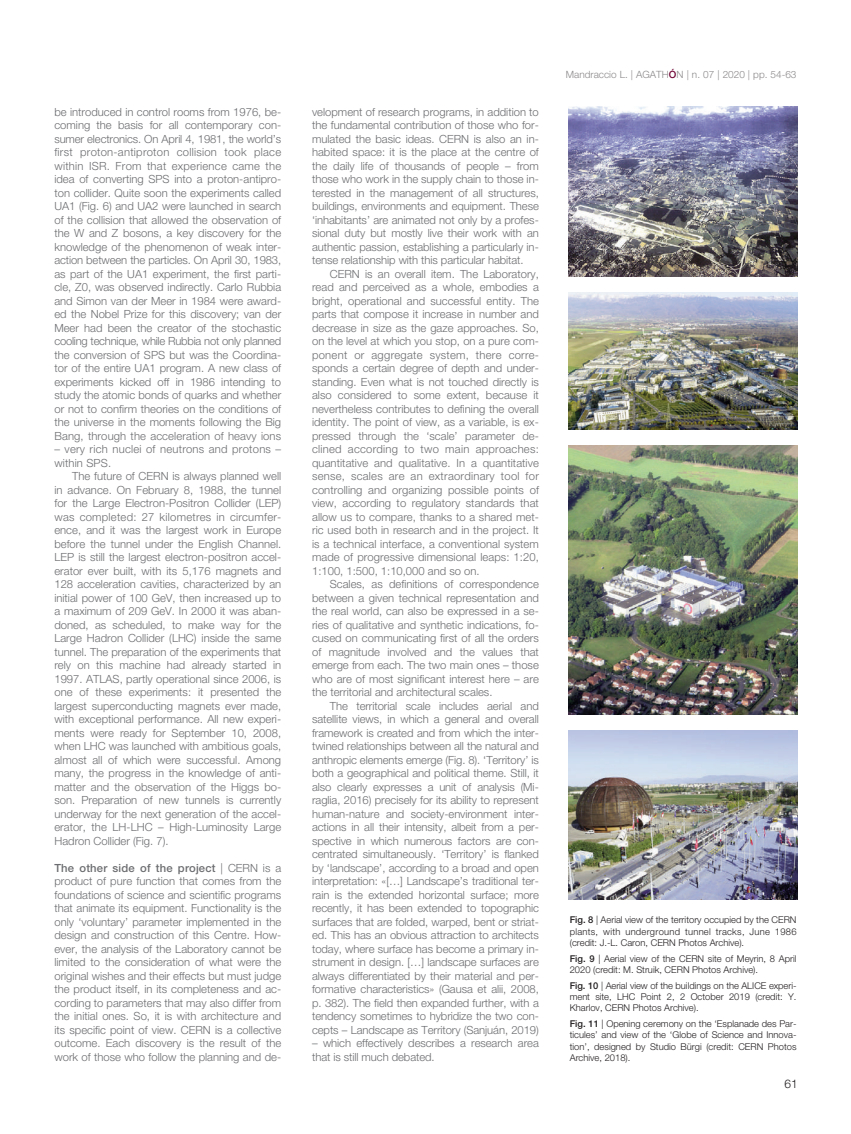
<style>
.page{position:relative;width:851px;height:1134px;background:#fff}
.page>*{position:absolute;margin:0;border:0;box-sizing:border-box;transform-origin:0 0}
.t1{font:300 11.88px "Helvetica Neue LT Std";color:#231f20}
.t2{font:300 11.25px/13.5px "Helvetica Neue LT Std";color:#6c6d70;text-align:justify}
.t3{font:300 11.25px/13.5px "Helvetica Neue LT Std";letter-spacing:.02em;color:#6c6d70}
.t4{font:300 10px "Helvetica Neue LT Std";color:#8c8989}
.t5{font:300 9.38px/11.2px "Helvetica Neue LT Std";color:#231f20;text-align:justify}
.s1{font-weight:500}
.s2{font-weight:500;color:#710836}
</style>
<div class="page">
<img style="left:568px;top:106px;width:229px;height:170px">
<img style="left:568px;top:292px;width:229px;height:138px">
<img style="left:568px;top:446px;width:229px;height:268px">
<img style="left:568px;top:730px;width:229px;height:170px">
<p class="t2" style="left:54px;top:106px;width:228px">be introduced in control rooms from 1976, be&shy;coming the basis for all contemporary con&shy;sumer electronics. On April 4, 1981, the world’s first proton-antiproton collision took place within ISR. From that experience came the idea of converting SPS into a proton-antipro&shy;ton collider. Quite soon the experiments called UA1 (Fig. 6) and UA2 were launched in search of the collision that allowed the observation of the W and Z bosons, a key discovery for the knowledge of the phenomenon of weak inter&shy;action between the particles. On April 30, 1983, as part of the UA1 experiment, the first parti&shy;cle, Z0, was observed indirectly. Carlo Rubbia and Simon van der Meer in 1984 were award&shy;ed the Nobel Prize for this discovery; van der Meer had been the creator of the stochastic cooling technique, while Rubbia not only planned the conversion of SPS but was the Coordina&shy;tor of the entire UA1 program. A new class of experiments kicked off in 1986 intending to study the atomic bonds of quarks and whether or not to confirm theories on the conditions of the universe in the moments following the Big Bang, through the acceleration of heavy ions</p>
<p class="t3" style="left:54px;top:443px;width:228px">– very rich nuclei of neutrons and protons – within SPS.</p>
<p class="t2" style="left:54px;top:470px;width:228px;text-indent:18px">The future of CERN is always planned well in advance. On February 8, 1988, the tunnel for the Large Electron-Positron Collider (LEP) was completed: 27 kilometres in circumfer&shy;ence, and it was the largest work in Europe before the tunnel under the English Channel.<br>LEP is still the largest electron-positron accel&shy;erator ever built, with its 5,176 magnets and 128 acceleration cavities, characterized by an initial power of 100 GeV, then increased up to a maximum of 209 GeV. In 2000 it was aban&shy;doned, as scheduled, to make way for the Large Hadron Collider (LHC) inside the same tunnel. The preparation of the experiments that rely on this machine had already started in 1997. ATLAS, partly operational since 2006, is one of these experiments: it presented the largest superconducting magnets ever made, with exceptional performance. All new experi&shy;ments were ready for September 10, 2008, when LHC was launched with ambitious goals, almost all of which were successful. Among many, the progress in the knowledge of anti&shy;matter and the observation of the Higgs bo&shy;son. Preparation of new tunnels is currently underway for the next generation of the accel&shy;erator, the LH-LHC – High-Luminosity Large Hadron Collider (Fig. 7).</p>
<p class="t2" style="left:54px;top:862px;width:228px"><span class="s1">The other side of the project</span> | CERN is a product of pure function that comes from the foundations of science and scientific programs that animate its equipment. Functionality is the only ‘voluntary’ parameter implemented in the design and construction of this Centre. How&shy;ever, the analysis of the Laboratory cannot be limited to the consideration of what were the original wishes and their effects but must judge the product itself, in its completeness and ac&shy;cording to parameters that may also differ from the initial ones. So, it is with architecture and its specific point of view. CERN is a collective outcome. Each discovery is the result of the work of those who follow the planning and de-</p>
<p class="t2" style="left:312px;top:106px;width:228px">velopment of research programs, in addition to the fundamental contribution of those who for&shy;mulated the basic ideas. CERN is also an in&shy;habited space: it is the place at the centre of the daily life of thousands of people – from those who work in the supply chain to those in&shy;terested in the management of all structures, buildings, environments and equipment. These ‘inhabitants’ are animated not only by a profes&shy;sional duty but mostly live their work with an authentic passion, establishing a particularly in&shy;tense relationship with this particular habitat.</p>
<p class="t2" style="left:312px;top:268px;width:228px;text-indent:18px">CERN is an overall item. The Laboratory, read and perceived as a whole, embodies a bright, operational and successful entity. The parts that compose it increase in number and decrease in size as the gaze approaches. So, on the level at which you stop, on a pure com&shy;ponent or aggregate system, there corre&shy;sponds a certain degree of depth and under&shy;standing. Even what is not touched directly is also considered to some extent, because it nevertheless contributes to defining the overall identity. The point of view, as a variable, is ex&shy;pressed through the ‘scale’ parameter de&shy;clined according to two main approaches: quantitative and qualitative. In a quantitative sense, scales are an extraordinary tool for controlling and organizing possible points of view, according to regulatory standards that allow us to compare, thanks to a shared met&shy;ric used both in research and in the project. It is a technical interface, a conventional system made of progressive dimensional leaps: 1:20, 1:100, 1:500, 1:10,000 and so on.</p>
<p class="t2" style="left:312px;top:578px;width:228px;text-indent:18px">Scales, as definitions of correspondence between a given technical representation and the real world, can also be expressed in a se&shy;ries of qualitative and synthetic indications, fo&shy;cused on communicating first of all the orders of magnitude involved and the values that emerge from each. The two main ones – those who are of most significant interest here – are the territorial and architectural scales.</p>
<p class="t2" style="left:312px;top:700px;width:228px;text-indent:18px">The territorial scale includes aerial and satellite views, in which a general and overall framework is created and from which the inter&shy;twined relationships between all the natural and anthropic elements emerge (Fig. 8). ‘Territory’ is both a geographical and political theme. Still, it also clearly expresses a unit of analysis (Mi&shy;raglia, 2016) precisely for its ability to represent human-nature and society-environment inter&shy;actions in all their intensity, albeit from a per&shy;spective in which numerous factors are con&shy;centrated simultaneously. ‘Territory’ is flanked by ‘landscape’, according to a broad and open interpretation: «[…] Landscape’s traditional ter&shy;rain is the extended horizontal surface; more recently, it has been extended to topographic surfaces that are folded, warped, bent or striat&shy;ed. This has an obvious attraction to architects today, where surface has become a primary in&shy;strument in design. […] landscape surfaces are always differentiated by their material and per&shy;formative characteristics» (Gausa et alii, 2008, p. 382). The field then expanded further, with a tendency sometimes to hybridize the two con&shy;cepts – Landscape as Territory (Sanjuán, 2019)</p>
<p class="t2" style="left:312px;top:1037px;width:228px">– which effectively describes a research area that is still much debated.</p>
<p class="t4" style="left:565px;top:70px;width:232px">Mandraccio L. | AGATH<span class="s2">Ó</span>N | n. 07 | 2020 | pp. 54-63</p>
<p class="t5" style="left:569px;top:915px;width:228px"><span class="s1">Fig. 8</span> | Aerial view of the territory occupied by the CERN plants, with underground tunnel tracks, June 1986 (credit: J.-L. Caron, CERN Photos Archive).</p>
<p class="t5" style="left:569px;top:954px;width:228px"><span class="s1">Fig. 9</span> | Aerial view of the CERN site of Meyrin, 8 April<br>2020 (credit: M. Struik, CERN Photos Archive).</p>
<p class="t5" style="left:569px;top:981px;width:228px"><span class="s1">Fig. 10</span> | Aerial view of the buildings on the ALICE experi&shy;ment site, LHC Point 2, 2 October 2019 (credit: Y.<br>Kharlov, CERN Photos Archive).</p>
<p class="t5" style="left:569px;top:1019px;width:228px"><span class="s1">Fig. 11</span> | Opening ceremony on the ‘Esplanade des Par&shy;ticules’ and view of the ‘Globe of Science and Innova&shy;tion’, designed by Studio Bürgi (credit: CERN Photos Archive, 2018).</p>
<p class="t1" style="left:784px;top:1079px;width:15px">61</p>
</div>
